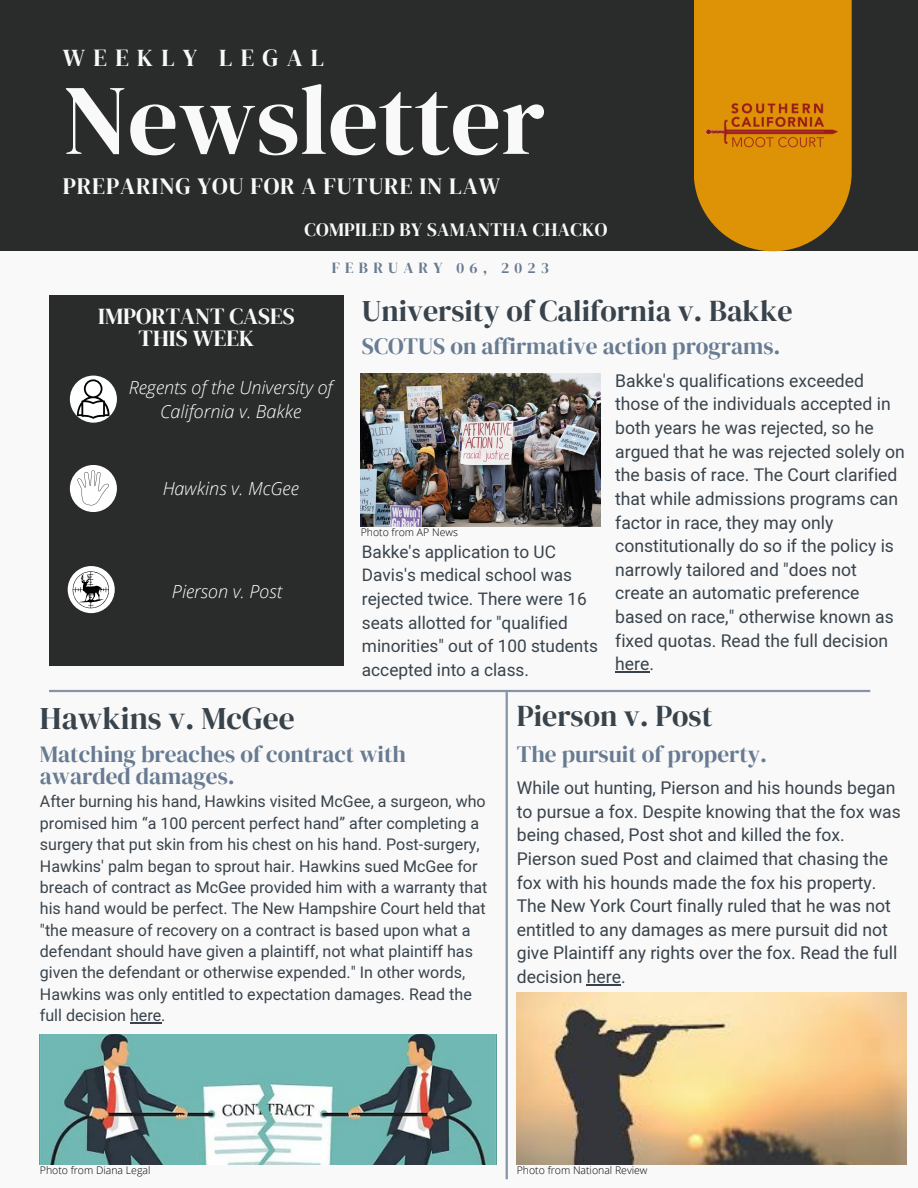
<style>
.page{position:relative;width:918px;height:1188px;background:#f9f9f9}
.page>*{position:absolute;margin:0;border:0;box-sizing:border-box;transform-origin:0 0}
.t1{font:99.6px "DM Serif Display";color:#f9f9f9}
.t2{font:31.5px "DM Serif Display";color:#39434c}
.t3{font:30px "DM Serif Display";color:#39434c}
.t4{font:24.3px "DM Serif Display";letter-spacing:.34em;color:#f9f9f9}
.t5{font:23.4px "DM Serif Display";letter-spacing:.035em;color:#f9f9f9}
.t6{font:23.25px/22.5px "DM Serif Display";color:#687b92}
.t7{font:22.95px/22.5px "DM Serif Display";color:#f9f9f9;text-align:center}
.t8{font:18.9px "DM Serif Display";letter-spacing:.02em;color:#f9f9f9}
.t9{font:italic 300 18px/24.8px "Open Sans";color:#fff;text-align:center}
.t10{font:17.55px/23.7px "Mardoto";color:#39434c}
.t11{font:17.25px/23.7px "Mardoto";color:#39434c}
.t12{font:16.05px/21.3px "Mardoto";color:#39434c}
.t13{font:15.3px "DM Serif Display";letter-spacing:.34em;color:#687b92}
.t14{font:300 10.5px "Open Sans";color:#000}
</style>
<div class="page">
<div style="left:0;top:0;width:918px;height:251px;background:#2a2c2c"></div>
<div style="left:49px;top:295px;width:295px;height:370px;background:#2a2c2c"></div>
<hr style="left:49px;top:690px;width:821px;height:2px;background:#8694a5">
<img style="left:361px;top:374px;width:239px;height:153px">
<img style="left:40px;top:1034px;width:457px;height:131px">
<svg style="left:694px;top:0;width:157px;height:251px"></svg>
<img style="left:694px;top:92px;width:157px;height:71px">
<div style="left:70px;top:376px;width:47px;height:47px;background:#fff;border-radius:50%"></div>
<div style="left:70px;top:465px;width:47px;height:47px;background:#fff;border-radius:50%"></div>
<div style="left:68px;top:566px;width:47px;height:47px;background:#fff;border-radius:50%"></div>
<hr style="left:506px;top:692px;width:2px;height:487px;background:#8694a5">
<img style="left:517px;top:992px;width:389px;height:172px">
<svg style="left:73px;top:571px;width:37px;height:37px"></svg>
<svg style="left:77px;top:471px;width:32px;height:34px"></svg>
<svg style="left:77px;top:379px;width:33px;height:40px"></svg>
<hr style="left:130px;top:1022px;width:31px;height:1px;background:#39434c">
<hr style="left:615px;top:671px;width:34px;height:2px;background:#39434c">
<hr style="left:587px;top:984px;width:34px;height:1px;background:#39434c">
<h3 class="t4" style="left:63px;top:41px;width:263px">WEEKLY LEGAL</h3>
<h1 class="t1" style="left:63px;top:51px;width:484px">Newsletter</h1>
<h3 class="t5" style="left:63px;top:170px;width:439px">PREPARING YOU FOR A FUTURE IN LAW</h3>
<p class="t8" style="left:304px;top:217px;width:305px">COMPILED BY SAMANTHA CHACKO</p>
<h3 class="t7" style="left:98px;top:304px;width:198px">IMPORTANT CASES<br>THIS WEEK</h3>
<p class="t13" style="left:332px;top:257px;width:219px">FEBRUARY 06, 2023</p>
<h3 class="t3" style="left:362px;top:289px;width:432px">University of California v. Bakke</h3>
<h3 class="t6" style="left:362px;top:334px;width:420px">SCOTUS on affirmative action programs.</h3>
<p class="t9" style="left:129px;top:374px;width:206px">Regents of the University of<br>California v. Bakke</p>
<p class="t9" style="left:163px;top:476px;width:138px">Hawkins v. McGee</p>
<p class="t9" style="left:172px;top:578px;width:112px">Pierson v. Post</p>
<p class="t14" style="left:361px;top:525px;width:99px">Photo from AP News</p>
<p class="t11" style="left:362px;top:540px;width:238px">Bakke's application to UC<br>Davis's medical school was rejected twice. There were 16 seats allotted for "qualified minorities" out of 100 students accepted into a class.</p>
<p class="t10" style="left:615px;top:369px;width:291px">Bakke's qualifications exceeded those of the individuals accepted in both years he was rejected, so he argued that he was rejected solely on the basis of race. The Court clarified that while admissions programs can factor in race, they may only constitutionally do so if the policy is narrowly tailored and "does not create an automatic preference based on race," otherwise known as fixed quotas. Read the full decision here.</p>
<h2 class="t2" style="left:40px;top:696px;width:256px">Hawkins v. McGee</h2>
<h3 class="t6" style="left:40px;top:742px;width:368px">Matching breaches of contract with awarded damages.</h3>
<p class="t12" style="left:40px;top:791px;width:449px">After burning his hand, Hawkins visited McGee, a surgeon, who promised him “a 100 percent perfect hand” after completing a surgery that put skin from his chest on his hand. Post-surgery, Hawkins' palm began to sprout hair. Hawkins sued McGee for breach of contract as McGee provided him with a warranty that his hand would be perfect. The New Hampshire Court held that "the measure of recovery on a contract is based upon what a defendant should have given a plaintiff, not what plaintiff has given the defendant or otherwise expended." In other words, Hawkins was only entitled to expectation damages. Read the full decision here.</p>
<h3 class="t3" style="left:517px;top:695px;width:197px">Pierson v. Post</h3>
<h3 class="t6" style="left:517px;top:742px;width:252px">The pursuit of property.</h3>
<p class="t10" style="left:517px;top:776px;width:385px">While out hunting, Pierson and his hounds began to pursue a fox. Despite knowing that the fox was being chased, Post shot and killed the fox.<br>Pierson sued Post and claimed that chasing the fox with his hounds made the fox his property.<br>The New York Court finally ruled that he was not entitled to any damages as mere pursuit did not give Plaintiff any rights over the fox. Read the full decision here.</p>
<p class="t14" style="left:40px;top:1163px;width:112px">Photo from Diana Legal</p>
<p class="t14" style="left:517px;top:1163px;width:132px">Photo from National Review</p>
</div>
